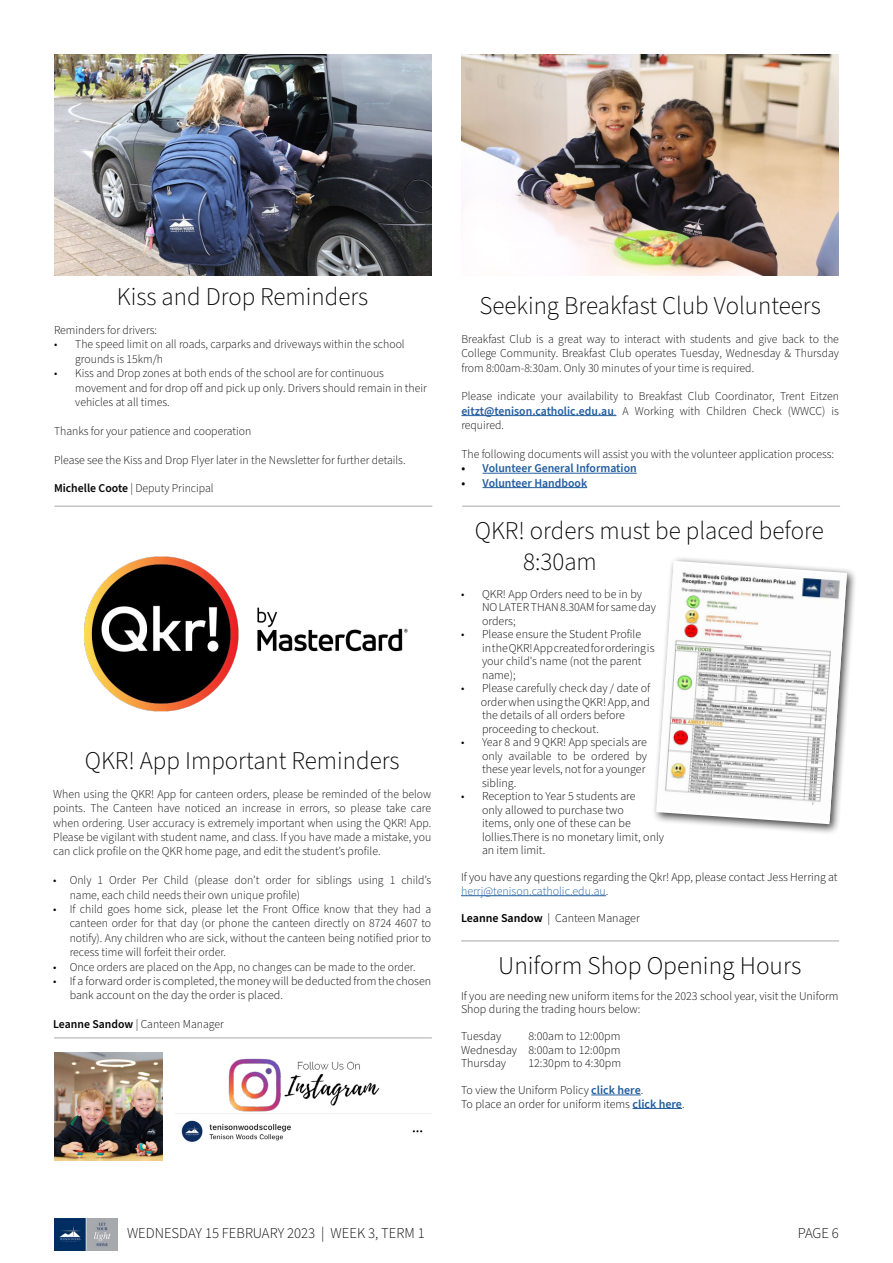
<style>
.page{position:relative;width:893px;height:1263px;background:#fff}
.page>*{position:absolute;margin:0;border:0;box-sizing:border-box;transform-origin:0 0}
.t1{font:300 25.5px/30.6px "Source Sans Pro";color:#060606}
.t2{font:300 25.5px "Source Sans Pro";color:#000}
.t3{font:300 15px "Source Sans Pro";color:#060606}
.t4{font:300 12px/14.4px "Source Sans Pro";color:#060606;text-align:justify}
.t5{font:300 12px/13.5px "Source Sans Pro";color:#000}
.t6{font:600 12px "Source Sans Pro";color:#235e9f}
.s1{font-weight:600}
.s2{color:#000}
.s3{font-weight:600;color:#235e9f}
.s4{color:#235e9f}
.s5{color:#060606}
.s6{color:#215e9e}
.s7{font-weight:600;color:#215e9e}
</style>
<div class="page">
<img style="left:54px;top:1218px;width:64px;height:32px">
<hr style="left:591px;top:1095px;width:50px;height:1px;background:#215e9e">
<hr style="left:633px;top:1108px;width:49px;height:1px;background:#215e9e">
<hr style="left:461px;top:415px;width:155px;height:1px;background:#235e9f">
<hr style="left:483px;top:473px;width:154px;height:1px;background:#235e9f">
<hr style="left:483px;top:487px;width:104px;height:1px;background:#235e9f">
<img style="left:461px;top:54px;width:378px;height:222px">
<hr style="left:461px;top:941px;width:378px;height:1px;background:#a7a9ac">
<hr style="left:54px;top:1038px;width:378px;height:1px;background:#a7a9ac">
<hr style="left:54px;top:506px;width:378px;height:1px;background:#a7a9ac">
<img style="left:54px;top:1052px;width:108px;height:109px">
<img style="left:175px;top:1113px;width:257px;height:29px">
<img style="left:228px;top:1058px;width:152px;height:54px">
<div style="left:651px;top:556px;width:207px;height:279px;background:#000;opacity:.75"></div>
<img style="left:656px;top:563px;width:191px;height:258px">
<hr style="left:461px;top:895px;width:145px;height:1px;background:#215e9e">
<img style="left:84px;top:556px;width:324px;height:156px">
<hr style="left:462px;top:506px;width:378px;height:1px;background:#a7a9ac">
<img style="left:54px;top:54px;width:377px;height:222px">
<h1 class="t1" style="left:117px;top:282px;width:253px">Kiss and Drop Reminders</h1>
<p class="t4" style="left:54px;top:323px;width:104px">Reminders for drivers:</p>
<p class="t4" style="left:75px;top:338px;width:331px;text-indent:-21px">• The speed limit on all roads, carparks and driveways within the school grounds is 15km/h</p>
<p class="t4" style="left:75px;top:366px;width:353px;text-align:left;text-indent:-21px">• Kiss and Drop zones at both ends of the school are for continuous movement and for drop off and pick up only. Drivers should remain in their vehicles at all times.</p>
<p class="t4" style="left:54px;top:424px;width:199px">Thanks for your patience and cooperation</p>
<p class="t4" style="left:54px;top:453px;width:353px">Please see the Kiss and Drop Flyer later in the Newsletter for further details.</p>
<p class="t4" style="left:54px;top:482px;width:161px"><span class="s1">Michelle Coote</span> | Deputy Principal</p>
<h1 class="t1" style="left:85px;top:746px;width:316px">QKR! App Important Reminders</h1>
<p class="t4" style="left:53px;top:787px;width:379px">When using the QKR! App for canteen orders, please be reminded of the below points. The Canteen have noticed an increase in errors, so please take care when ordering. User accuracy is extremely important when using the QKR! App.<br>Please be vigilant with student name, and class. If you have made a mistake, you can click profile on the QKR home page, and edit the student’s profile.</p>
<p class="t4" style="left:70px;top:873px;width:363px;text-indent:-16px"><span class="s2">•</span> Only 1 Order Per Child (please don’t order for siblings using 1 child’s name, each child needs their own unique profile)</p>
<p class="t4" style="left:70px;top:902px;width:363px;text-indent:-16px"><span class="s2">•</span> If child goes home sick, please let the Front Office know that they had a canteen order for that day (or phone the canteen directly on 8724 4607 to notify). Any children who are sick, without the canteen being notified prior to recess time will forfeit their order.</p>
<p class="t4" style="left:53px;top:960px;width:364px"><span class="s2">•</span> Once orders are placed on the App, no changes can be made to the order.</p>
<p class="t5" style="left:70px;top:974px;width:363px;line-height:14.4px;text-indent:-16px">• If a forward order is completed, the money will be deducted from the chosen bank account on the day the order is placed.</p>
<p class="t4" style="left:53px;top:1017px;width:172px"><span class="s1">Leanne Sandow</span> | Canteen Manager</p>
<h1 class="t1" style="left:479px;top:291px;width:343px">Seeking Breakfast Club Volunteers</h1>
<p class="t4" style="left:461px;top:332px;width:379px">Breakfast Club is a great way to interact with students and give back to the College Community. Breakfast Club operates Tuesday, Wednesday &amp; Thursday from 8:00am-8:30am. Only 30 minutes of your time is required.</p>
<p class="t4" style="left:461px;top:389px;width:379px">Please indicate your availability to Breakfast Club Coordinator, Trent Eitzen <span class="s3">eitzt@tenison.catholic.edu.au</span><span class="s4">.</span> A Working with Children Check (WWCC) is required.</p>
<p class="t4" style="left:461px;top:447px;width:374px">The following documents will assist you with the volunteer application process:</p>
<p class="t6" style="left:461px;top:460px;width:177px"><span class="s5">•</span> Volunteer General Information</p>
<p class="t6" style="left:461px;top:475px;width:127px"><span class="s5">•</span> Volunteer Handbook</p>
<h1 class="t1" style="left:523px;top:516px;width:302px;text-indent:-48px">QKR! orders must be placed before<br>8:30am</h1>
<p class="t5" style="left:482px;top:587px;width:176px;text-indent:-21px">• QKR! App Orders need to be in by<br>NO LATER THAN 8.30AM for same day orders;</p>
<p class="t5" style="left:482px;top:628px;width:174px;text-indent:-21px">• Please ensure the Student Profile<br>in the QKR! App created for ordering is your child's name (not the parent name);</p>
<p class="t5" style="left:481px;top:682px;width:171px;text-indent:-20px">• Please carefully check day / date of order when using the QKR! App, and the details of all orders before proceeding to checkout.</p>
<p class="t5" style="left:482px;top:736px;width:167px;text-indent:-21px">• Year 8 and 9 QKR! App specials are only available to be ordered by these year levels, not for a younger sibling.</p>
<p class="t5" style="left:482px;top:790px;width:184px;text-indent:-21px">• Reception to Year 5 students are<br>only allowed to purchase two<br>items, only one of these can be lollies.There is no monetary limit, only an item limit.</p>
<p class="t5" style="left:461px;top:871px;width:378px">If you have any questions regarding the Qkr! App, please contact Jess Herring at <span class="s6">herrj@tenison.catholic.edu.au</span>.</p>
<p class="t5" style="left:461px;top:911px;width:180px"><span class="s1">Leanne Sandow</span> | Canteen Manager</p>
<h1 class="t2" style="left:498px;top:948px;width:305px">Uniform Shop Opening Hours</h1>
<p class="t5" style="left:461px;top:989px;width:379px">If you are needing new uniform items for the 2023 school year, visit the Uniform<br>Shop during the trading hours below:</p>
<p class="t5" style="left:461px;top:1030px;width:42px">Tuesday</p>
<p class="t5" style="left:461px;top:1030px;width:161px;text-align:justify;text-indent:68px">8:00am to 12:00pm Wednesday 8:00am to 12:00pm Thursday</p>
<p class="t5" style="left:528px;top:1057px;width:94px">12:30pm to 4:30pm</p>
<p class="t5" style="left:461px;top:1084px;width:225px">To view the Uniform Policy <span class="s7">click here</span>.<br>To place an order for uniform items <span class="s7">click here</span>.</p>
<p class="t3" style="left:127px;top:1222px;width:299px">WEDNESDAY 15 FEBRUARY 2023 | WEEK 3, TERM 1</p>
<p class="t3" style="left:798px;top:1223px;width:43px">PAGE 6</p>
</div>
